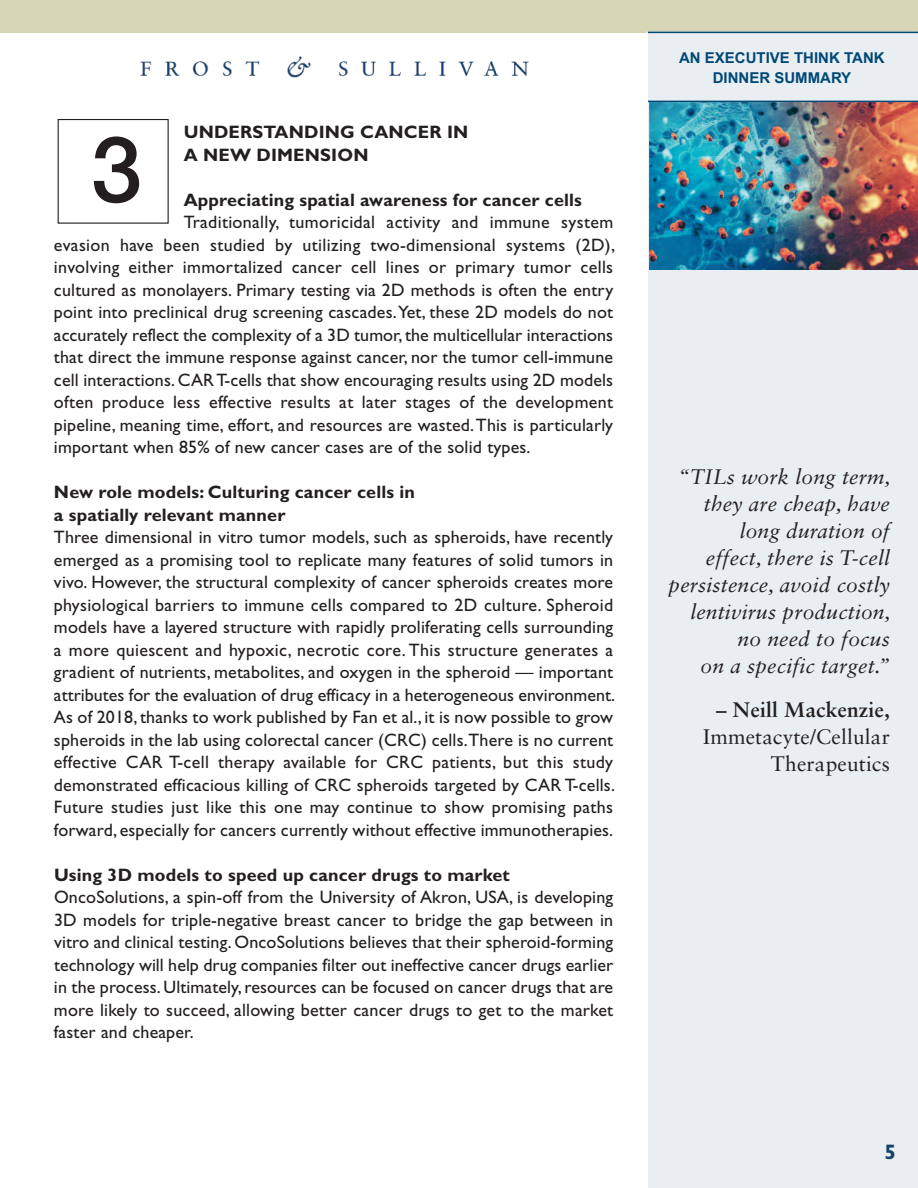
<style>
.page{position:relative;width:918px;height:1188px;background:#fff}
.page>*{position:absolute;margin:0;border:0;box-sizing:border-box;transform-origin:0 0}
.t1{font:500 91.8px "Helvetica Neue";color:#231f20}
.t2{font:21px/27px "Sabon Italic Os F";letter-spacing:.01em;color:#231f20;text-align:right}
.t3{font:21px/27px "Sabon";letter-spacing:.01em;color:#231f20;text-align:right}
.t4{font:700 21px "Sabon";letter-spacing:.01em;color:#231f20}
.t5{font:700 21px "Gill Sans";color:#13416b}
.t6{font:18px/22.5px "Gill Sans";letter-spacing:.01em;color:#231f20;text-align:justify}
.t7{font:700 18px/22.5px "Gill Sans";letter-spacing:.01em;color:#231f20}
.t8{font:700 15px/19.5px "Arial MT Std";color:#004776;text-align:center}
</style>
<div class="page">
<div style="left:648px;top:27px;width:270px;height:1161px;background:#e8eef1"></div>
<div style="left:0;top:0;width:918px;height:32px;background:#d6d6b6"></div>
<img style="left:140px;top:56px;width:389px;height:22px">
<hr style="left:646px;top:32px;width:271px;height:1px;background:#e8eef1">
<hr style="left:648px;top:32px;width:270px;height:1px;background:#004776">
<img style="left:649px;top:102px;width:269px;height:168px">
<hr style="left:648px;top:101px;width:270px;height:1px;background:#004776">
<div style="left:58px;top:119px;width:111px;height:105px;border:1px solid #231f20"></div>
<p class="t7" style="left:184px;top:123px;width:286px">UNDERSTANDING CANCER IN<br>A NEW DIMENSION</p>
<p class="t7" style="left:184px;top:190px;width:400px">Appreciating spatial awareness for cancer cells</p>
<p class="t6" style="left:54px;top:213px;width:563px;text-indent:130px">Traditionally, tumoricidal activity and immune system evasion have been studied by utilizing two-dimensional systems (2D), involving either immortalized cancer cell lines or primary tumor cells cultured as monolayers. Primary testing via 2D methods is often the entry point into preclinical drug screening cascades.Yet, these 2D models do not accurately reflect the complexity of a 3D tumor,the multicellular interactions that direct the immune response against cancer, nor the tumor cell-immune cell interactions. CART-cells that show encouraging results using 2D models often produce less effective results at later stages of the development pipeline, meaning time, effort, and resources are wasted.This is particularly important when 85% of new cancer cases are of the solid types.</p>
<p class="t7" style="left:54px;top:483px;width:363px">New role models: Culturing cancer cells in a spatially relevant manner</p>
<p class="t6" style="left:54px;top:528px;width:563px">Three dimensional in vitro tumor models, such as spheroids, have recently emerged as a promising tool to replicate many features of solid tumors in vivo. However, the structural complexity of cancer spheroids creates more physiological barriers to immune cells compared to 2D culture. Spheroid models have a layered structure with rapidly proliferating cells surrounding a more quiescent and hypoxic, necrotic core. This structure generates a gradient of nutrients, metabolites, and oxygen in the spheroid — important attributes for the evaluation of drug efficacy in a heterogeneous environment.<br>As of 2018,thanks to work published by Fan et al., it is now possible to grow spheroids in the lab using colorectal cancer (CRC) cells.There is no current effective CAR T-cell therapy available for CRC patients, but this study demonstrated efficacious killing of CRC spheroids targeted by CAR T-cells.<br>Future studies just like this one may continue to show promising paths forward, especially for cancers currently without effective immunotherapies.</p>
<p class="t7" style="left:54px;top:865px;width:457px">Using 3D models to speed up cancer drugs to market</p>
<p class="t6" style="left:54px;top:888px;width:561px">OncoSolutions, a spin-off from the University of Akron, USA, is developing 3D models for triple-negative breast cancer to bridge the gap between in vitro and clinical testing. OncoSolutions believes that their spheroid-forming technology will help drug companies filter out ineffective cancer drugs earlier in the process. Ultimately,resources can be focused on cancer drugs that are more likely to succeed, allowing better cancer drugs to get to the market faster and cheaper.</p>
<h1 class="t1" style="left:91px;top:112px;width:53px">3</h1>
<p class="t8" style="left:679px;top:50px;width:207px">AN EXECUTIVE THINK TANK<br>DINNER SUMMARY</p>
<p class="t2" style="left:669px;top:465px;width:224px">“TILs work long term, they are cheap, have long duration of<br>effect, there is T-cell persistence, avoid costly lentivirus production, no need to focus<br>on a specific target.”</p>
<p class="t4" style="left:716px;top:701px;width:175px">– Neill Mackenzie,</p>
<p class="t3" style="left:703px;top:725px;width:188px">Immetacyte/Cellular<br>Therapeutics</p>
<p class="t5" style="left:884px;top:1144px;width:13px">5</p>
</div>
